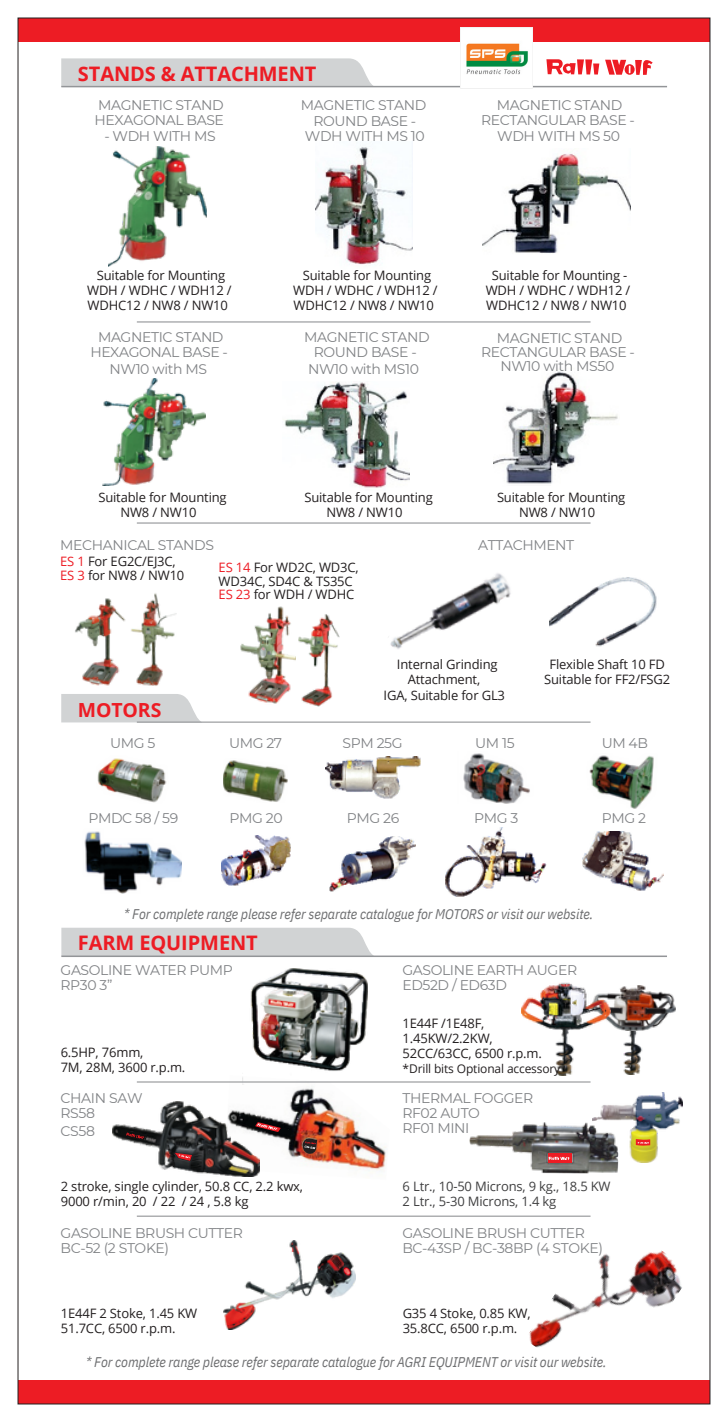
<style>
.page{position:relative;width:728px;height:1422px;background:#fff}
.page>*{position:absolute;margin:0;border:0;box-sizing:border-box;transform-origin:0 0}
.t1{font:700 20px "Open Sans";letter-spacing:-.005em;color:#ed1c24}
.t2{font:700 19.4px "Open Sans";letter-spacing:-.005em;color:#ed1c24}
.t3{font:14px/15px "Montserrat";letter-spacing:-.03em;color:#808285}
.t4{font:italic 14px "IBM Plex Sans Cond";letter-spacing:-.01em;color:#6d6e70}
.t5{font:13px/15px "Open Sans";letter-spacing:-.01em;color:#231f20}
.t6{font:13px/15px "Open Sans";letter-spacing:-.01em;color:#404041}
.t7{font:12px "Open Sans";letter-spacing:-.01em;color:#231f20}
.s1{color:#ed1c24}
</style>
<div class="page">
<svg style="left:17px;top:1380px;width:694px;height:25px;background:#e32129"></svg>
<svg style="left:17px;top:17px;width:694px;height:25px;background:#e42128"></svg>
<img style="left:242px;top:1077px;width:144px;height:97px">
<svg style="left:61px;top:694px;width:141px;height:28px;background:#d3d5d6"></svg>
<svg style="left:61px;top:58px;width:314px;height:28px;background:#d2d4d5"></svg>
<svg style="left:299px;top:1137px;width:18px;height:18px"></svg>
<svg style="left:259px;top:1118px;width:32px;height:17px"></svg>
<img style="left:549px;top:577px;width:108px;height:70px">
<img style="left:390px;top:573px;width:121px;height:76px">
<img style="left:223px;top:760px;width:65px;height:42px">
<img style="left:97px;top:758px;width:70px;height:45px">
<img style="left:84px;top:831px;width:98px;height:62px">
<img style="left:221px;top:836px;width:69px;height:49px">
<img style="left:75px;top:593px;width:101px;height:93px">
<hr style="left:137px;top:1216px;width:453px;height:1px;background:#939598">
<svg style="left:61px;top:928px;width:313px;height:28px;background:#d1d3d4"></svg>
<hr style="left:61px;top:956px;width:606px;height:1px;background:#939598">
<svg style="left:546px;top:59px;width:53px;height:16px"></svg>
<svg style="left:605px;top:60px;width:47px;height:15px"></svg>
<hr style="left:61px;top:86px;width:606px;height:1px;background:#939598">
<img style="left:298px;top:614px;width:42px;height:92px">
<img style="left:240px;top:607px;width:55px;height:97px">
<img style="left:243px;top:969px;width:124px;height:115px">
<hr style="left:137px;top:1081px;width:453px;height:2px;background:#939598">
<img style="left:102px;top:379px;width:104px;height:106px">
<img style="left:482px;top:154px;width:148px;height:99px">
<img style="left:493px;top:371px;width:125px;height:113px">
<img style="left:284px;top:382px;width:126px;height:106px">
<img style="left:315px;top:147px;width:98px;height:118px">
<img style="left:109px;top:147px;width:97px;height:120px">
<hr style="left:137px;top:321px;width:453px;height:2px;background:#939598">
<hr style="left:137px;top:522px;width:453px;height:2px;background:#939598">
<hr style="left:137px;top:722px;width:453px;height:1px;background:#939598">
<img style="left:589px;top:755px;width:65px;height:54px">
<img style="left:326px;top:757px;width:94px;height:42px">
<img style="left:445px;top:828px;width:101px;height:69px">
<img style="left:582px;top:832px;width:81px;height:58px">
<img style="left:330px;top:836px;width:85px;height:56px">
<img style="left:463px;top:753px;width:67px;height:51px">
<img style="left:524px;top:1215px;width:168px;height:181px">
<img style="left:223px;top:1241px;width:132px;height:88px">
<img style="left:552px;top:1029px;width:93px;height:47px">
<img style="left:591px;top:985px;width:84px;height:45px">
<img style="left:521px;top:982px;width:89px;height:47px">
<img style="left:469px;top:1122px;width:149px;height:51px">
<div style="left:547px;top:1153px;width:24px;height:10px;background:#ed1c24"></div>
<svg style="left:548px;top:1157px;width:21px;height:3px"></svg>
<img style="left:592px;top:1092px;width:90px;height:71px">
<svg style="left:635px;top:1139px;width:15px;height:7px"></svg>
<img style="left:112px;top:1102px;width:147px;height:75px">
<svg style="left:120px;top:1130px;width:27px;height:11px"></svg>
<svg style="left:175px;top:1153px;width:17px;height:8px"></svg>
<img style="left:460px;top:27px;width:72px;height:62px">
<p class="t1" style="left:78px;top:59px;width:240px">STANDS &amp; ATTACHMENT</p>
<p class="t3" style="left:95px;top:98px;width:131px">MAGNETIC STAND<br>HEXAGONAL BASE</p>
<p class="t3" style="left:104px;top:129px;width:113px">- WDH WITH MS</p>
<p class="t3" style="left:301px;top:98px;width:127px">MAGNETIC STAND</p>
<h1 class="t3" style="left:305px;top:113px;width:121px;text-align:center">ROUND BASE -<br>WDH WITH MS 10</h1>
<p class="t3" style="left:481px;top:98px;width:155px;text-align:center">MAGNETIC STAND<br>RECTANGULAR BASE -</p>
<h2 class="t3" style="left:497px;top:129px;width:124px">WDH WITH MS 50</h2>
<p class="t5" style="left:87px;top:267px;width:146px;text-align:center">Suitable for Mounting<br>WDH / WDHC / WDH12 /</p>
<p class="t5" style="left:88px;top:298px;width:142px">WDHC12 / NW8 / NW10</p>
<p class="t3" style="left:90px;top:330px;width:139px;text-align:center">MAGNETIC STAND<br>HEXAGONAL BASE -</p>
<p class="t3" style="left:109px;top:361px;width:99px">NW10 with MS</p>
<p class="t5" style="left:293px;top:267px;width:146px;text-align:center">Suitable for Mounting<br>WDH / WDHC / WDH12 /</p>
<p class="t5" style="left:293px;top:298px;width:142px">WDHC12 / NW8 / NW10</p>
<p class="t3" style="left:304px;top:330px;width:127px;text-align:center">MAGNETIC STAND<br>ROUND BASE -</p>
<h2 class="t3" style="left:308px;top:361px;width:112px">NW10 with MS10</h2>
<h2 class="t5" style="left:485px;top:267px;width:146px;text-align:center">Suitable for Mounting -<br>WDH / WDHC / WDH12 /</h2>
<h2 class="t5" style="left:486px;top:298px;width:142px">WDHC12 / NW8 / NW10</h2>
<p class="t3" style="left:481px;top:331px;width:155px;line-height:13.6px;text-align:center">MAGNETIC STAND<br>RECTANGULAR BASE -</p>
<h2 class="t3" style="left:500px;top:359px;width:115px">NW10 with MS50</h2>
<h2 class="t5" style="left:98px;top:489px;width:130px">Suitable for Mounting</h2>
<p class="t5" style="left:120px;top:504px;width:77px">NW8 / NW10</p>
<h2 class="t5" style="left:304px;top:489px;width:130px">Suitable for Mounting</h2>
<p class="t5" style="left:326px;top:504px;width:77px">NW8 / NW10</p>
<p class="t5" style="left:497px;top:489px;width:130px">Suitable for Mounting</p>
<p class="t5" style="left:519px;top:504px;width:77px">NW8 / NW10</p>
<p class="t3" style="left:60px;top:537px;width:155px">MECHANICAL STANDS</p>
<p class="t5" style="left:60px;top:555px;width:126px;line-height:13.6px"><span class="s1">ES 1</span> For EG2C/EJ3C,<br><span class="s1">ES 3</span> for NW8 / NW10</p>
<h2 class="t5" style="left:218px;top:560px;width:141px;line-height:13.6px"><span class="s1">ES 14</span> For WD2C, WD3C,<br>WD34C, SD4C &amp; TS35C<br><span class="s1">ES 23</span> for WDH / WDHC</h2>
<h2 class="t3" style="left:478px;top:537px;width:98px">ATTACHMENT</h2>
<p class="t2" style="left:78px;top:696px;width:85px">MOTORS</p>
<h2 class="t3" style="left:110px;top:736px;width:47px">UMG 5</h2>
<p class="t3" style="left:88px;top:811px;width:91px">PMDC 58 / 59</p>
<p class="t3" style="left:229px;top:736px;width:55px">UMG 27</p>
<p class="t3" style="left:229px;top:811px;width:55px">PMG 20</p>
<p class="t5" style="left:397px;top:657px;width:102px;text-align:center">Internal Grinding<br>Attachment,</p>
<p class="t5" style="left:383px;top:687px;width:123px">IGA, Suitable for GL3</p>
<p class="t5" style="left:544px;top:657px;width:128px;text-align:center">Flexible Shaft 10 FD<br>Suitable for FF2/FSG2</p>
<p class="t3" style="left:342px;top:736px;width:62px">SPM 25G</p>
<p class="t3" style="left:475px;top:736px;width:41px">UM 15</p>
<p class="t3" style="left:601px;top:735px;width:48px">UM 4B</p>
<p class="t3" style="left:347px;top:811px;width:54px">PMG 26</p>
<h2 class="t3" style="left:474px;top:811px;width:46px">PMG 3</h2>
<h2 class="t3" style="left:601px;top:811px;width:46px">PMG 2</h2>
<p class="t4" style="left:124px;top:905px;width:470px">* For complete range please refer separate catalogue for MOTORS or visit our website.</p>
<p class="t1" style="left:78px;top:929px;width:181px">FARM EQUIPMENT</p>
<h2 class="t3" style="left:61px;top:963px;width:174px">GASOLINE WATER PUMP<br>RP30 3”</h2>
<p class="t3" style="left:402px;top:963px;width:176px">GASOLINE EARTH AUGER<br>ED52D / ED63D</p>
<h2 class="t5" style="left:61px;top:1045px;width:126px">6.5HP, 76mm,<br>7M, 28M, 3600 r.p.m.</h2>
<p class="t5" style="left:402px;top:1015px;width:141px">1E44F /1E48F,<br>1.45KW/2.2KW,<br>52CC/63CC, 6500 r.p.m.</p>
<p class="t7" style="left:402px;top:1060px;width:159px">*Drill bits Optional accessory</p>
<p class="t3" style="left:61px;top:1090px;width:84px">CHAIN SAW<br>RS58</p>
<p class="t3" style="left:61px;top:1123px;width:36px">CS58</p>
<p class="t3" style="left:402px;top:1090px;width:132px">THERMAL FOGGER<br>RF02 AUTO<br>RF01 MINI</p>
<h1 class="t5" style="left:61px;top:1179px;width:244px">2 stroke, single cylinder, 50.8 CC, 2.2 kwx,<br>9000 r/min, 20 / 22 / 24 , 5.8 kg</h1>
<p class="t6" style="left:402px;top:1179px;width:209px">6 Ltr., 10-50 Microns, 9 kg., 18.5 KW<br>2 Ltr., 5-30 Microns, 1.4 kg</p>
<p class="t3" style="left:61px;top:1225px;width:184px">GASOLINE BRUSH CUTTER<br>BC-52 (2 STOKE)</p>
<h2 class="t3" style="left:402px;top:1225px;width:202px">GASOLINE BRUSH CUTTER<br>BC-43SP / BC-38BP (4 STOKE)</h2>
<p class="t5" style="left:61px;top:1306px;width:138px">1E44F 2 Stoke, 1.45 KW<br>51.7CC, 6500 r.p.m.</p>
<p class="t5" style="left:402px;top:1306px;width:129px">G35 4 Stoke, 0.85 KW,<br>35.8CC, 6500 r.p.m.</p>
<h2 class="t4" style="left:86px;top:1352px;width:522px">* For complete range please refer separate catalogue for AGRI EQUIPMENT or visit our website.</h2>
</div>
